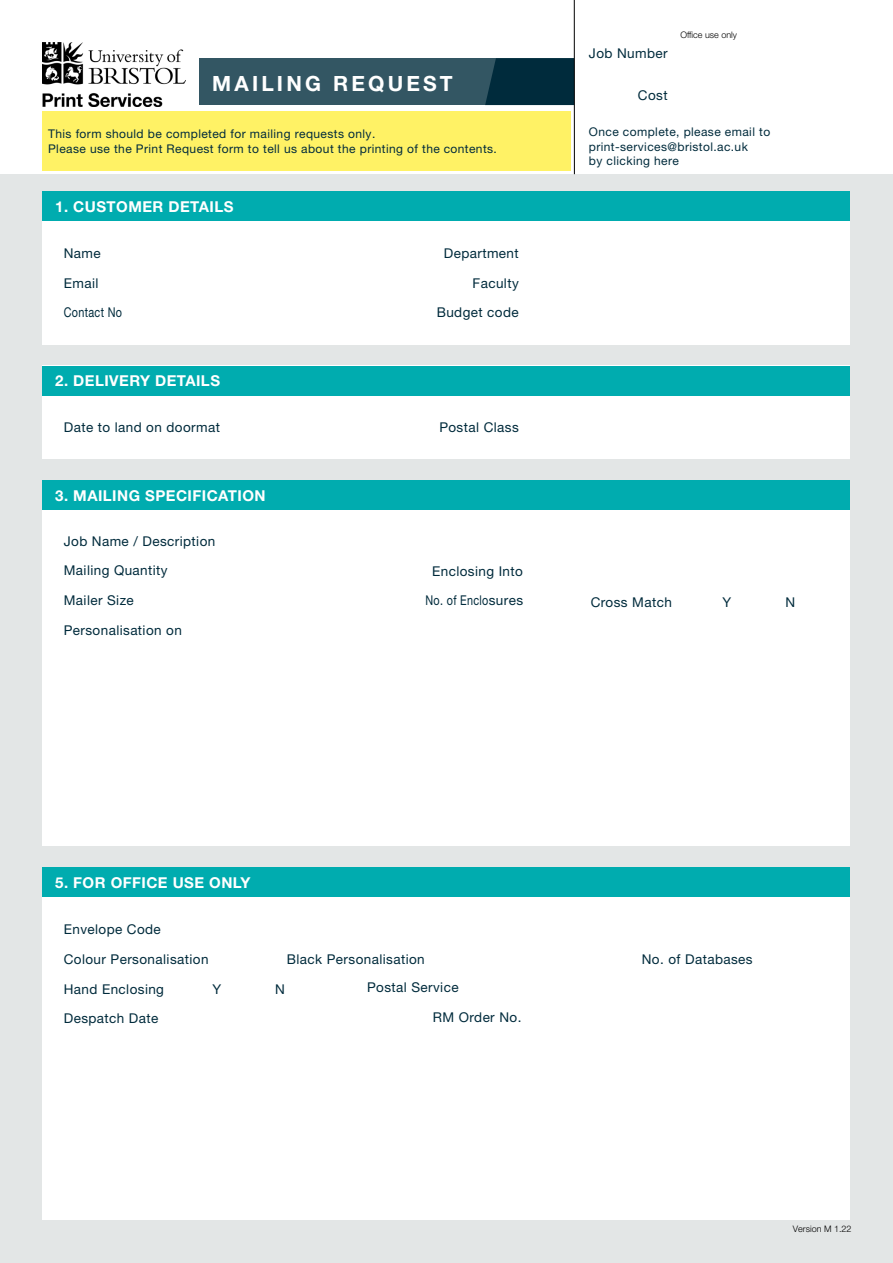
<style>
.page{position:relative;width:893px;height:1263px;background:#fff}
.page>*{position:absolute;margin:0;border:0;box-sizing:border-box;transform-origin:0 0}
.t1{font:700 21px "Helvetica Neue LT Std";letter-spacing:.15em;color:#fff}
.t2{font:700 15px "Helvetica Neue LT Std";letter-spacing:.03em;color:#fff}
.t3{font:13.5px/29.4px "Helvetica Neue LT Std";letter-spacing:.03em;color:#002b3c}
.t4{font:13.5px "Helvetica Neue LT Std";letter-spacing:.03em;color:#002b3c;scale:.8 1}
.t5{font:12px/14.4px "Helvetica Neue LT Std";letter-spacing:.035em;color:#002b3c}
.t6{font:300 9px "Helvetica Neue LT Std";color:#000}
</style>
<div class="page">
<div style="left:199px;top:58px;width:375px;height:47px;background:#335663"></div>
<div style="left:0;top:175px;width:893px;height:1088px;background:#e3e6e6"></div>
<div style="left:43px;top:191px;width:807px;height:153px;background:#fff"></div>
<img style="left:43px;top:43px;width:143px;height:64px">
<div style="left:43px;top:191px;width:807px;height:30px;background:#00acaf"></div>
<div style="left:43px;top:366px;width:807px;height:93px;background:#fff"></div>
<div style="left:43px;top:366px;width:807px;height:29px;background:#00acaf"></div>
<div style="left:43px;top:480px;width:807px;height:366px;background:#fff"></div>
<div style="left:43px;top:480px;width:807px;height:30px;background:#00acaf"></div>
<div style="left:43px;top:867px;width:807px;height:353px;background:#fff"></div>
<div style="left:43px;top:867px;width:807px;height:30px;background:#00acaf"></div>
<svg style="left:485px;top:58px;width:89px;height:47px;background:#032d3e"></svg>
<hr style="left:574px;top:0;width:1px;height:174px;background:#000">
<div style="left:42px;top:111px;width:529px;height:59px;background:#fff265"></div>
<h1 class="t1" style="left:212px;top:70px;width:242px">MAILING REQUEST</h1>
<p class="t5" style="left:48px;top:126px;width:450px">This form should be completed for mailing requests only.<br>Please use the Print Request form to tell us about the printing of the contents.</p>
<p class="t2" style="left:55px;top:197px;width:180px">1. CUSTOMER DETAILS</p>
<p class="t3" style="left:64px;top:238px;width:38px">Name</p>
<p class="t3" style="left:64px;top:268px;width:36px">Email</p>
<p class="t4" style="left:64px;top:304px;width:74px">Contact No</p>
<p class="t3" style="left:444px;top:238px;width:76px">Department</p>
<p class="t3" style="left:473px;top:268px;width:48px">Faculty</p>
<p class="t3" style="left:437px;top:298px;width:84px">Budget code</p>
<p class="t2" style="left:55px;top:371px;width:166px">2. DELIVERY DETAILS</p>
<p class="t3" style="left:64px;top:412px;width:158px">Date to land on doormat</p>
<p class="t3" style="left:439px;top:412px;width:81px">Postal Class</p>
<p class="t2" style="left:55px;top:486px;width:212px">3. MAILING SPECIFICATION</p>
<p class="t3" style="left:64px;top:526px;width:153px">Job Name / Description<br>Mailing Quantity<br>Mailer Size</p>
<p class="t3" style="left:64px;top:615px;width:120px">Personalisation on</p>
<p class="t3" style="left:425px;top:556px;width:99px;line-height:28.8px;text-align:center">Enclosing Into<br>No. of Enclosures</p>
<p class="t3" style="left:589px;top:38px;width:80px">Job Number</p>
<p class="t3" style="left:638px;top:80px;width:31px">Cost</p>
<p class="t6" style="left:680px;top:29px;width:58px">Office use only</p>
<p class="t5" style="left:589px;top:125px;width:183px">Once complete, please email to print-services@bristol.ac.uk<br>by clicking here</p>
<p class="t3" style="left:591px;top:587px;width:83px">Cross Match</p>
<p class="t3" style="left:723px;top:587px;width:10px">Y</p>
<p class="t3" style="left:785px;top:587px;width:11px">N</p>
<p class="t2" style="left:55px;top:873px;width:197px">5. FOR OFFICE USE ONLY</p>
<p class="t3" style="left:64px;top:914px;width:99px">Envelope Code</p>
<p class="t3" style="left:64px;top:944px;width:146px">Colour Personalisation</p>
<p class="t3" style="left:287px;top:944px;width:139px">Black Personalisation</p>
<p class="t3" style="left:642px;top:944px;width:112px">No. of Databases</p>
<p class="t3" style="left:64px;top:974px;width:102px">Hand Enclosing</p>
<p class="t3" style="left:212px;top:974px;width:10px">Y</p>
<p class="t3" style="left:275px;top:974px;width:11px">N</p>
<p class="t3" style="left:64px;top:1003px;width:96px">Despatch Date</p>
<p class="t3" style="left:367px;top:972px;width:93px">Postal Service</p>
<p class="t3" style="left:433px;top:1002px;width:90px">RM Order No.</p>
<p class="t6" style="left:793px;top:1223px;width:60px">Version M 1.22</p>
</div>
